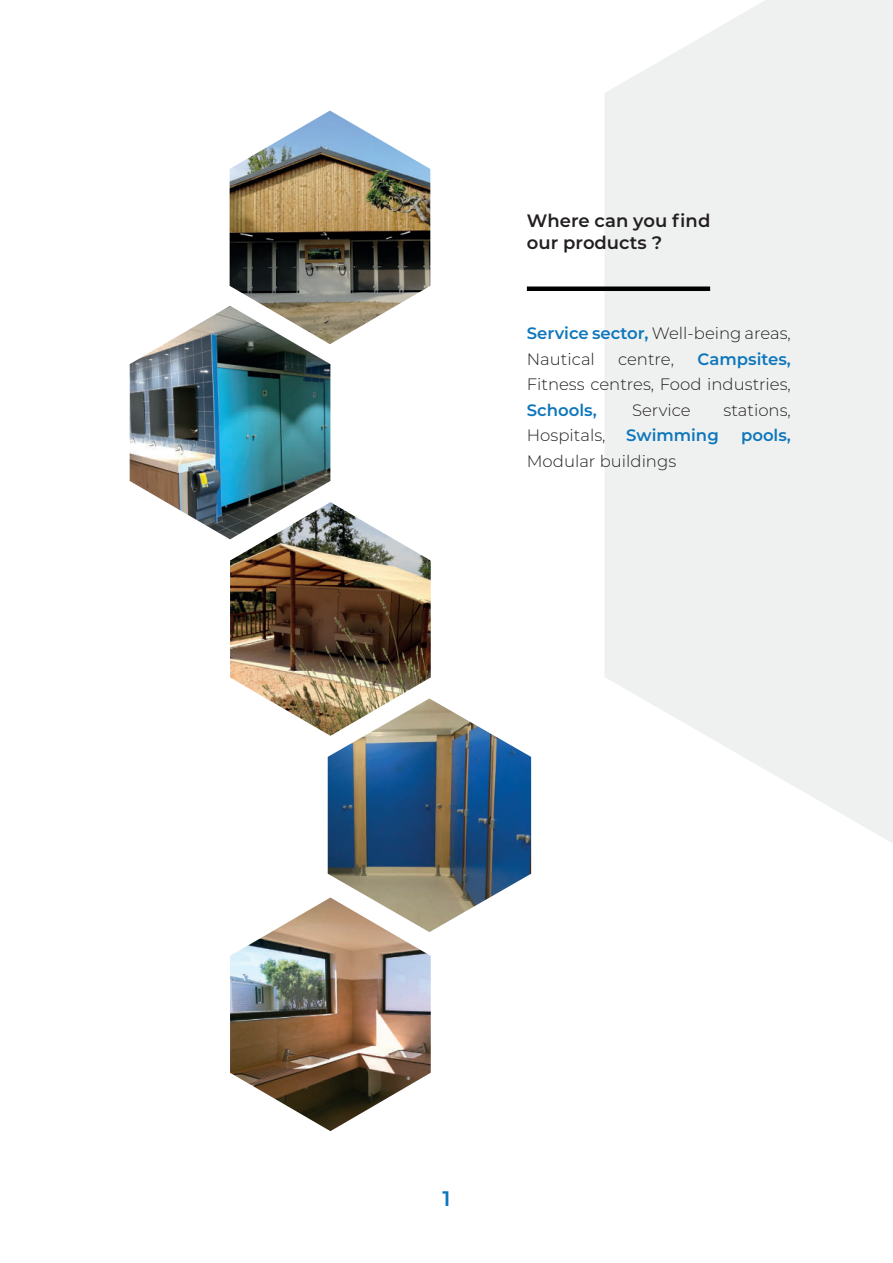
<style>
.page{position:relative;width:893px;height:1263px;background:#fff}
.page>*{position:absolute;margin:0;border:0;box-sizing:border-box;transform-origin:0 0}
.t1{font:600 21px "Montserrat";color:#0e77bb}
.t2{font:600 18px/21.6px "Montserrat";color:#231f20}
.t3{font:300 16.5px/25.5px "Montserrat";color:#231f20}
.t4{font:600 16.5px "Montserrat";color:#0e77bb}
.s1{font-weight:600;color:#0e77bb}
</style>
<div class="page">
<svg style="left:604px;top:0;width:289px;height:843px;fill:#eff1f1"></svg>
<img style="left:230px;top:111px;width:200px;height:233px">
<img style="left:130px;top:306px;width:200px;height:233px">
<img style="left:230px;top:502px;width:201px;height:233px">
<img style="left:230px;top:899px;width:201px;height:232px">
<div style="left:527px;top:286px;width:183px;height:5px;background:#000002"></div>
<img style="left:328px;top:698px;width:203px;height:234px">
<p class="t2" style="left:527px;top:209px;width:185px">Where can you find our products ?</p>
<p class="t3" style="left:527px;top:320px;width:266px"><span class="s1">Service sector,</span> Well-being areas,<br>Nautical</p>
<p class="t3" style="left:618px;top:345px;width:57px">centre,</p>
<p class="t4" style="left:697px;top:347px;width:95px">Campsites,</p>
<p class="t3" style="left:527px;top:371px;width:266px">Fitness centres, Food industries,</p>
<p class="t4" style="left:527px;top:398px;width:71px">Schools,</p>
<p class="t3" style="left:632px;top:396px;width:60px">Service</p>
<p class="t3" style="left:723px;top:396px;width:69px">stations,</p>
<p class="t3" style="left:527px;top:422px;width:80px">Hospitals,</p>
<p class="t4" style="left:626px;top:424px;width:94px">Swimming</p>
<p class="t4" style="left:741px;top:424px;width:51px">pools,</p>
<p class="t3" style="left:527px;top:447px;width:151px">Modular buildings</p>
<p class="t1" style="left:442px;top:1183px;width:10px">1</p>
</div>
